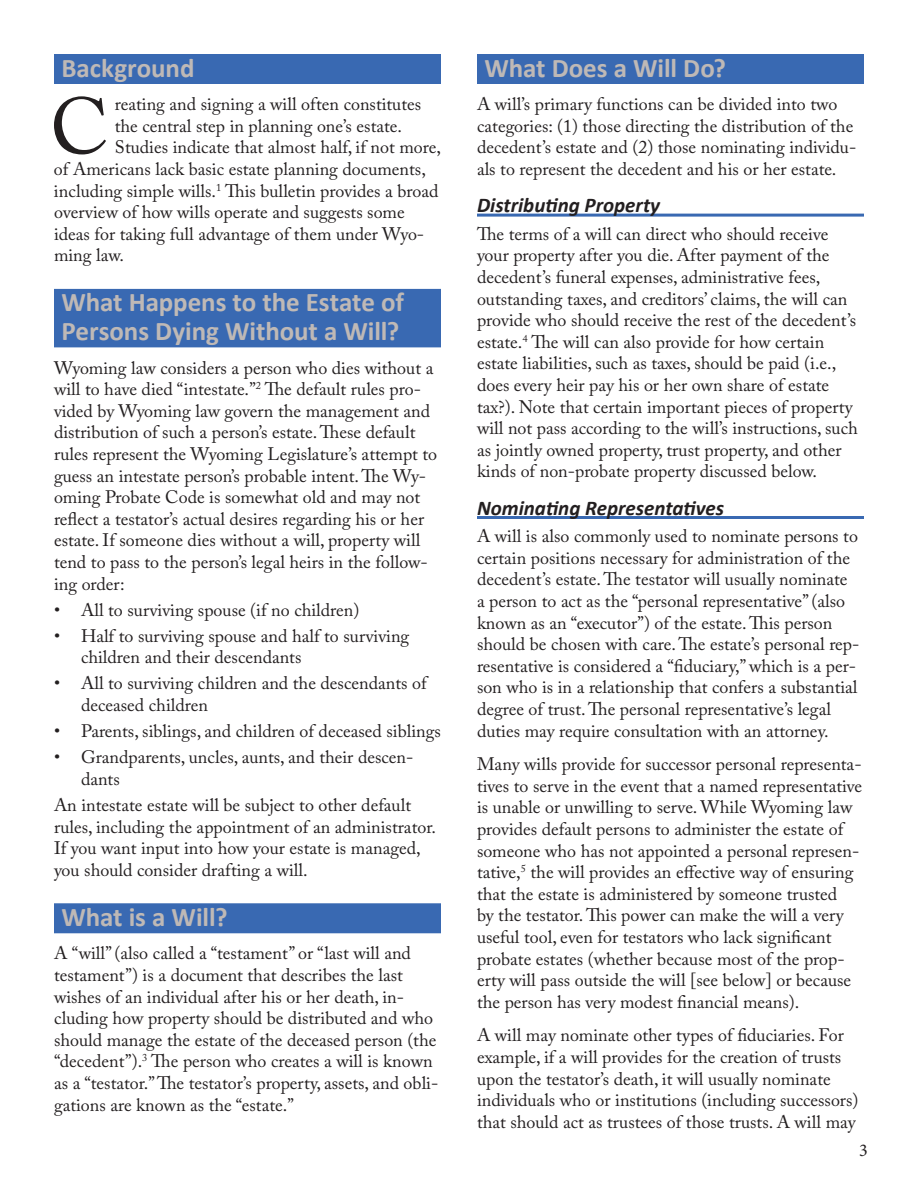
<style>
.page{position:relative;width:918px;height:1188px;background:#fff}
.page>*{position:absolute;margin:0;border:0;box-sizing:border-box;transform-origin:0 0}
.Body{font:78.75px "Adobe Caslon Pro";color:#231f20}
.Headin3{font:700 27px/28.5px "Calibri";letter-spacing:-.005em;color:#bfb9b6}
.Heading2{font:700 27px "Calibri";letter-spacing:-.005em;color:#bfb9b6}
.Sub-heading{font:italic 700 21px "Calibri";color:#231f20}
.Body-2{font:18px/21.6px "Adobe Caslon Pro";color:#231f20}
.t1{font:18px "Minion Pro";color:#231f20}
</style>
<div class="page">
<div style="left:54px;top:54px;width:387px;height:30px;background:#3969b2"></div>
<div style="left:54px;top:289px;width:387px;height:58px;background:#3969b2"></div>
<div style="left:54px;top:903px;width:387px;height:30px;background:#3969b2"></div>
<div style="left:477px;top:54px;width:387px;height:30px;background:#3969b2"></div>
<hr style="left:477px;top:214px;width:387px;height:3px;background:#3969b2">
<hr style="left:477px;top:516px;width:387px;height:3px;background:#3969b2">
<p class="Heading2" style="left:62px;top:50px;width:135px">Background</p>
<p class="Body" style="left:50px;top:80px;width:60px">C</p>
<p class="Body-2" style="left:115px;top:93px;width:308px">reating and signing a will often constitutes</p>
<p class="Body-2" style="left:115px;top:115px;width:289px">the central step in planning one’s estate.</p>
<p class="Body-2" style="left:115px;top:136px;width:328px">Studies indicate that almost half, if not more,</p>
<p class="Body-2" style="left:54px;top:158px;width:373px">of Americans lack basic estate planning documents,</p>
<p class="Body-2" style="left:54px;top:179px;width:386px">including simple wills.<sup>1</sup> This bulletin provides a broad</p>
<p class="Body-2" style="left:54px;top:201px;width:352px">overview of how wills operate and suggests some</p>
<p class="Body-2" style="left:54px;top:223px;width:372px">ideas for taking full advantage of them under Wyo-</p>
<p class="Body-2" style="left:54px;top:244px;width:72px">ming law.</p>
<p class="Headin3" style="left:62px;top:288px;width:344px">What Happens to the Estate of<br>Persons Dying Without a Will?</p>
<p class="Body-2" style="left:54px;top:356px;width:385px">Wyoming law considers a person who dies without a will to have died “intestate.”<sup>2</sup> The default rules pro&shy;vided by Wyoming law govern the management and distribution of such a person’s estate. These default rules represent the Wyoming Legislature’s attempt to guess an intestate person’s probable intent. The Wy&shy;oming Probate Code is somewhat old and may not reflect a testator’s actual desires regarding his or her estate. If someone dies without a will, property will tend to pass to the person’s legal heirs in the follow&shy;ing order:</p>
<p class="Body-2" style="left:54px;top:599px;width:307px">• All to surviving spouse (if no children)</p>
<p class="Body-2" style="left:81px;top:625px;width:330px;text-indent:-27px">• Half to surviving spouse and half to surviving children and their descendants</p>
<p class="Body-2" style="left:81px;top:672px;width:347px;text-indent:-27px">• All to surviving children and the descendants of deceased children</p>
<p class="Body-2" style="left:54px;top:720px;width:388px">• Parents, siblings, and children of deceased siblings</p>
<p class="Body-2" style="left:81px;top:746px;width:334px;text-indent:-27px">• Grandparents, uncles, aunts, and their descen&shy;dants</p>
<p class="Body-2" style="left:54px;top:794px;width:384px">An intestate estate will be subject to other default rules, including the appointment of an administrator.<br>If you want input into how your estate is managed, you should consider drafting a will.</p>
<p class="Heading2" style="left:62px;top:900px;width:168px">What is a Will?</p>
<p class="Body-2" style="left:54px;top:942px;width:386px">A “will” (also called a “testament” or “last will and testament”) is a document that describes the last wishes of an individual after his or her death, in&shy;cluding how property should be distributed and who should manage the estate of the deceased person (the “decedent”).<sup>3</sup> The person who creates a will is known as a “testator.” The testator’s property, assets, and obli&shy;gations are known as the “estate.”</p>
<p class="Heading2" style="left:484px;top:50px;width:243px">What Does a Will Do?</p>
<p class="Body-2" style="left:477px;top:93px;width:381px">A will’s primary functions can be divided into two categories: (1) those directing the distribution of the decedent’s estate and (2) those nominating individu&shy;als to represent the decedent and his or her estate.</p>
<p class="Sub-heading" style="left:477px;top:192px;width:185px">Distributing Property</p>
<p class="Body-2" style="left:477px;top:223px;width:382px">The terms of a will can direct who should receive your property after you die. After payment of the decedent’s funeral expenses, administrative fees, outstanding taxes, and creditors’ claims, the will can provide who should receive the rest of the decedent’s estate.<sup>4</sup> The will can also provide for how certain estate liabilities, such as taxes, should be paid (i.e., does every heir pay his or her own share of estate tax?). Note that certain important pieces of property will not pass according to the will’s instructions, such as jointly owned property, trust property, and other kinds of non-probate property discussed below.</p>
<p class="Sub-heading" style="left:477px;top:494px;width:249px">Nominating Representatives</p>
<p class="Body-2" style="left:477px;top:525px;width:384px">A will is also commonly used to nominate persons to certain positions necessary for administration of the decedent’s estate. The testator will usually nominate a person to act as the “personal representative” (also known as an “executor”) of the estate. This person should be chosen with care. The estate’s personal rep&shy;resentative is considered a “fiduciary,” which is a per&shy;son who is in a relationship that confers a substantial degree of trust. The personal representative’s legal duties may require consultation with an attorney.</p>
<p class="Body-2" style="left:477px;top:753px;width:387px">Many wills provide for successor personal representa&shy;tives to serve in the event that a named representative is unable or unwilling to serve. While Wyoming law provides default persons to administer the estate of someone who has not appointed a personal represen&shy;tative,<sup>5</sup> the will provides an effective way of ensuring that the estate is administered by someone trusted<br>by the testator. This power can make the will a very useful tool, even for testators who lack significant probate estates (whether because most of the prop&shy;erty will pass outside the will [see below] or because the person has very modest financial means).</p>
<p class="Body-2" style="left:477px;top:1024px;width:383px">A will may nominate other types of fiduciaries. For example, if a will provides for the creation of trusts upon the testator’s death, it will usually nominate individuals who or institutions (including successors) that should act as trustees of those trusts. A will may</p>
<p class="t1" style="left:859px;top:1138px;width:10px">3</p>
</div>
